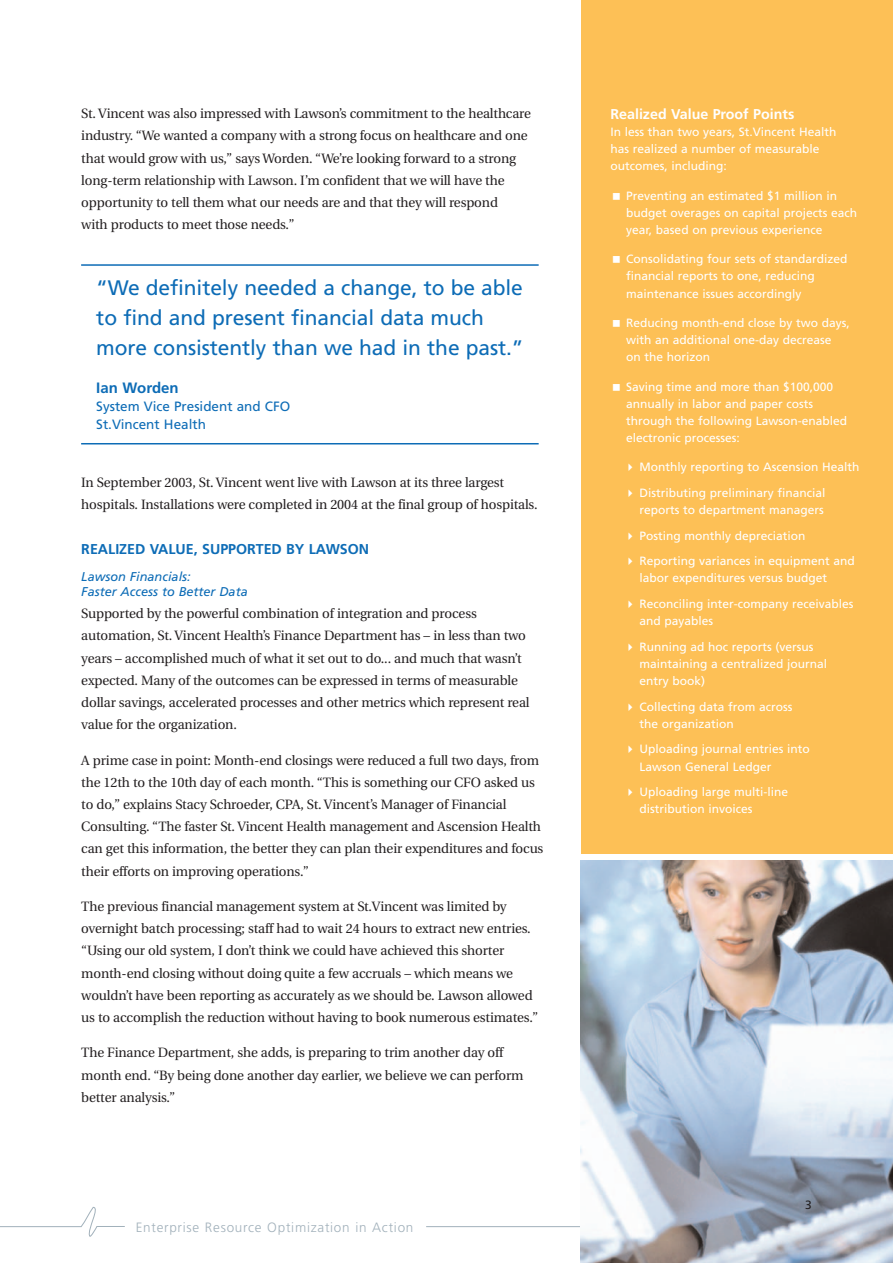
<style>
.page{position:relative;width:893px;height:1263px;background:#fff}
.page>*{position:absolute;margin:0;border:0;box-sizing:border-box;transform-origin:0 0}
.t1{font:21px/30px "Frutiger";letter-spacing:-.005em;color:#0d6cb6}
.t2{font:700 15px "Frutiger";color:#0d6cb6}
.t3{font:700 14.25px "Frutiger";color:#0d6cb6}
.t4{font:700 14.25px "Frutiger";color:#fff}
.t5{font:13.5px/22.2px "Utopia";letter-spacing:-.01em;color:#231f20}
.t6{font:13.5px/18px "Frutiger";color:#0d6cb6}
.t7{font:300 13.5px "Frutiger";letter-spacing:.055em;color:#a2b1bb}
.t8{font:italic 12.75px/15.3px "Frutiger";color:#0d6cb6}
.t9{font:12px/17.2px "Frutiger";color:#fff}
.t10{font:12px "Frutiger";color:#231f20}
</style>
<div class="page">
<hr style="left:426px;top:1226px;width:467px;height:1px;background:#a2b1bb">
<img style="left:580px;top:861px;width:313px;height:402px">
<div style="left:580px;top:0;width:313px;height:854px;background:#fdc056"></div>
<hr style="left:0;top:1226px;width:81px;height:1px;background:#a2b1bb">
<svg style="left:80px;top:1206px;width:45px;height:31px"></svg>
<hr style="left:81px;top:264px;width:458px;height:2px;background:#0d6cb6">
<hr style="left:81px;top:443px;width:458px;height:1px;background:#0d6cb6">
<p class="t5" style="left:81px;top:104px;width:451px">St. Vincent was also impressed with Lawson’s commitment to the healthcare industry. “We wanted a company with a strong focus on healthcare and one that would grow with us,” says Worden. “We’re looking forward to a strong long-term relationship with Lawson. I’m confident that we will have the opportunity to tell them what our needs are and that they will respond<br>with products to meet those needs.”</p>
<h1 class="t1" style="left:96px;top:274px;width:429px">“We definitely needed a change, to be able to find and present financial data much more consistently than we had in the past.”</h1>
<p class="t2" style="left:96px;top:382px;width:84px">Ian Worden</p>
<p class="t6" style="left:96px;top:398px;width:196px">System Vice President and CFO<br>St.Vincent Health</p>
<p class="t5" style="left:81px;top:472px;width:458px">In September 2003, St. Vincent went live with Lawson at its three largest hospitals. Installations were completed in 2004 at the final group of hospitals.</p>
<p class="t3" style="left:81px;top:543px;width:289px">REALIZED VALUE, SUPPORTED BY LAWSON</p>
<p class="t8" style="left:81px;top:569px;width:168px">Lawson Financials:<br>Faster Access to Better Data</p>
<p class="t5" style="left:81px;top:604px;width:450px">Supported by the powerful combination of integration and process automation, St. Vincent Health’s Finance Department has – in less than two years – accomplished much of what it set out to do... and much that wasn’t expected. Many of the outcomes can be expressed in terms of measurable dollar savings, accelerated processes and other metrics which represent real value for the organization.</p>
<p class="t5" style="left:81px;top:750px;width:464px">A prime case in point: Month-end closings were reduced a full two days, from the 12th to the 10th day of each month. “This is something our CFO asked us to do,” explains Stacy Schroeder, CPA, St. Vincent’s Manager of Financial Consulting. “The faster St. Vincent Health management and Ascension Health can get this information, the better they can plan their expenditures and focus their efforts on improving operations.”</p>
<p class="t5" style="left:81px;top:896px;width:458px">The previous financial management system at St.Vincent was limited by overnight batch processing; staff had to wait 24 hours to extract new entries. “Using our old system, I don’t think we could have achieved this shorter month-end closing without doing quite a few accruals – which means we wouldn’t have been reporting as accurately as we should be. Lawson allowed us to accomplish the reduction without having to book numerous estimates.”</p>
<p class="t5" style="left:81px;top:1043px;width:444px">The Finance Department, she adds, is preparing to trim another day off month end. “By being done another day earlier, we believe we can perform better analysis.”</p>
<p class="t7" style="left:136px;top:1221px;width:279px">Enterprise Resource Optimization in Action</p>
<p class="t4" style="left:610px;top:108px;width:185px">Realized Value Proof Points</p>
<p class="t9" style="left:610px;top:124px;width:227px">In less than two years, St.Vincent Health has realized a number of measurable outcomes, including:</p>
<p class="t9" style="left:626px;top:188px;width:233px">Preventing an estimated $1 million in budget overages on capital projects each year, based on previous experience</p>
<p class="t9" style="left:626px;top:251px;width:223px">Consolidating four sets of standardized financial reports to one, reducing maintenance issues accordingly</p>
<p class="t9" style="left:626px;top:315px;width:225px">Reducing month-end close by two days, with an additional one-day decrease<br>on the horizon</p>
<p class="t9" style="left:626px;top:379px;width:222px">Saving time and more than $100,000 annually in labor and paper costs through the following Lawson-enabled electronic processes:</p>
<p class="t9" style="left:624px;top:459px;width:237px">✔ Monthly reporting to Ascension Health</p>
<p class="t9" style="left:624px;top:485px;width:203px;text-align:right">✔ Distributing preliminary financial reports to department managers</p>
<p class="t9" style="left:624px;top:528px;width:183px">✔ Posting monthly depreciation</p>
<p class="t9" style="left:640px;top:553px;width:217px;text-indent:-16px">✔ Reporting variances in equipment and labor expenditures versus budget</p>
<p class="t9" style="left:640px;top:596px;width:215px;text-indent:-16px">✔ Reconciling inter-company receivables and payables</p>
<p class="t9" style="left:640px;top:639px;width:189px;text-indent:-16px">✔ Running ad hoc reports (versus maintaining a centralized journal entry book)</p>
<p class="t9" style="left:640px;top:699px;width:154px;text-indent:-16px">✔ Collecting data from across the organization</p>
<p class="t9" style="left:640px;top:741px;width:172px;text-indent:-16px">✔ Uploading journal entries into<br>Lawson General Ledger</p>
<p class="t9" style="left:640px;top:784px;width:150px;text-indent:-16px">✔ Uploading large multi-line distribution invoices</p>
<p class="t10" style="left:805px;top:1200px;width:8px">3</p>
</div>
